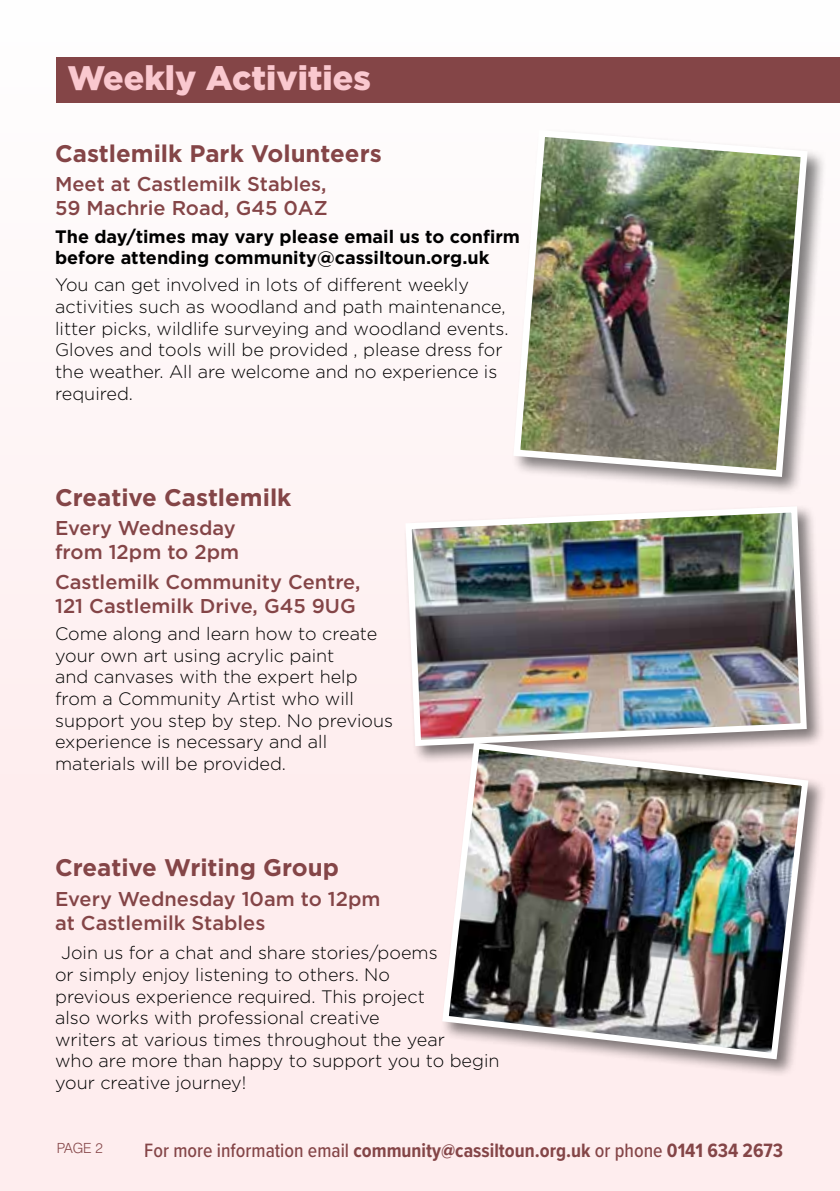
<style>
.page{position:relative;width:840px;height:1191px;background:#fff}
.page>*{position:absolute;margin:0;border:0;box-sizing:border-box;transform-origin:0 0}
.t1{font:900 34px "Gotham";color:#fac8cf}
.t2{font:700 24px "Gotham";color:#844547}
.t3{font:500 20px/24px "Gotham";color:#844547}
.t4{font:700 20px "Proxima Nova Cond";color:#844547}
.t5{font:300 18px/21.6px "Gotham";color:#000}
.t6{font:700 18px/21.6px "Gotham";color:#000}
.t7{font:300 14px "Swiss 721 BT";color:#844547}
.s1{font-weight:500}
</style>
<div class="page">
<div style="left:0;top:0;width:839px;height:1191px;background:#feedee"></div>
<div style="left:510px;top:127px;width:316px;height:369px;background:#000;opacity:.5"></div>
<img style="left:509px;top:127px;width:301px;height:353px">
<div style="left:403px;top:504px;width:421px;height:260px;background:#000;opacity:.5"></div>
<img style="left:403px;top:504px;width:406px;height:245px">
<div style="left:439px;top:740px;width:386px;height:337px;background:#000;opacity:.5"></div>
<img style="left:438px;top:739px;width:373px;height:323px">
<div style="left:57px;top:57px;width:782px;height:46px;background:#844547"></div>
<h1 class="t1" style="left:67px;top:59px;width:305px">Weekly Activities</h1>
<h2 class="t2" style="left:55px;top:139px;width:328px">Castlemilk Park Volunteers</h2>
<p class="t3" style="left:55px;top:172px;width:274px">Meet at Castlemilk Stables,<br>59 Machrie Road, G45 0AZ</p>
<p class="t6" style="left:55px;top:225px;width:466px">The day/times may vary please email us to confirm before attending community@cassiltoun.org.uk</p>
<p class="t5" style="left:55px;top:274px;width:455px">You can get involved in lots of different weekly activities such as woodland and path maintenance, litter picks, wildlife surveying and woodland events.<br>Gloves and tools will be provided , please dress for the weather. All are welcome and no experience is required.</p>
<h2 class="t2" style="left:55px;top:483px;width:238px">Creative Castlemilk</h2>
<p class="t3" style="left:55px;top:516px;width:185px">Every Wednesday from 12pm to 2pm</p>
<p class="t3" style="left:55px;top:569px;width:307px">Castlemilk Community Centre,<br>121 Castlemilk Drive, G45 9UG</p>
<p class="t5" style="left:55px;top:622px;width:339px">Come along and learn how to create your own art using acrylic paint<br>and canvases with the expert help from a Community Artist who will support you step by step. No previous experience is necessary and all materials will be provided.</p>
<h2 class="t2" style="left:55px;top:853px;width:285px">Creative Writing Group</h2>
<p class="t3" style="left:55px;top:886px;width:327px">Every Wednesday 10am to 12pm at Castlemilk Stables</p>
<p class="t5" style="left:55px;top:941px;width:445px;text-indent:6px">Join us for a chat and share stories/poems<br>or simply enjoy listening to others. No<br>previous experience required. This project<br>also works with professional creative<br>writers at various times throughout the year<br>who are more than happy to support you to begin your creative journey!</p>
<p class="t7" style="left:57px;top:1139px;width:48px">PAGE 2</p>
<p class="t4" style="left:144px;top:1135px;width:640px"><span class="s1">For more information email</span> community@cassiltoun.org.uk <span class="s1">or phone</span> 0141 634 2673</p>
</div>
